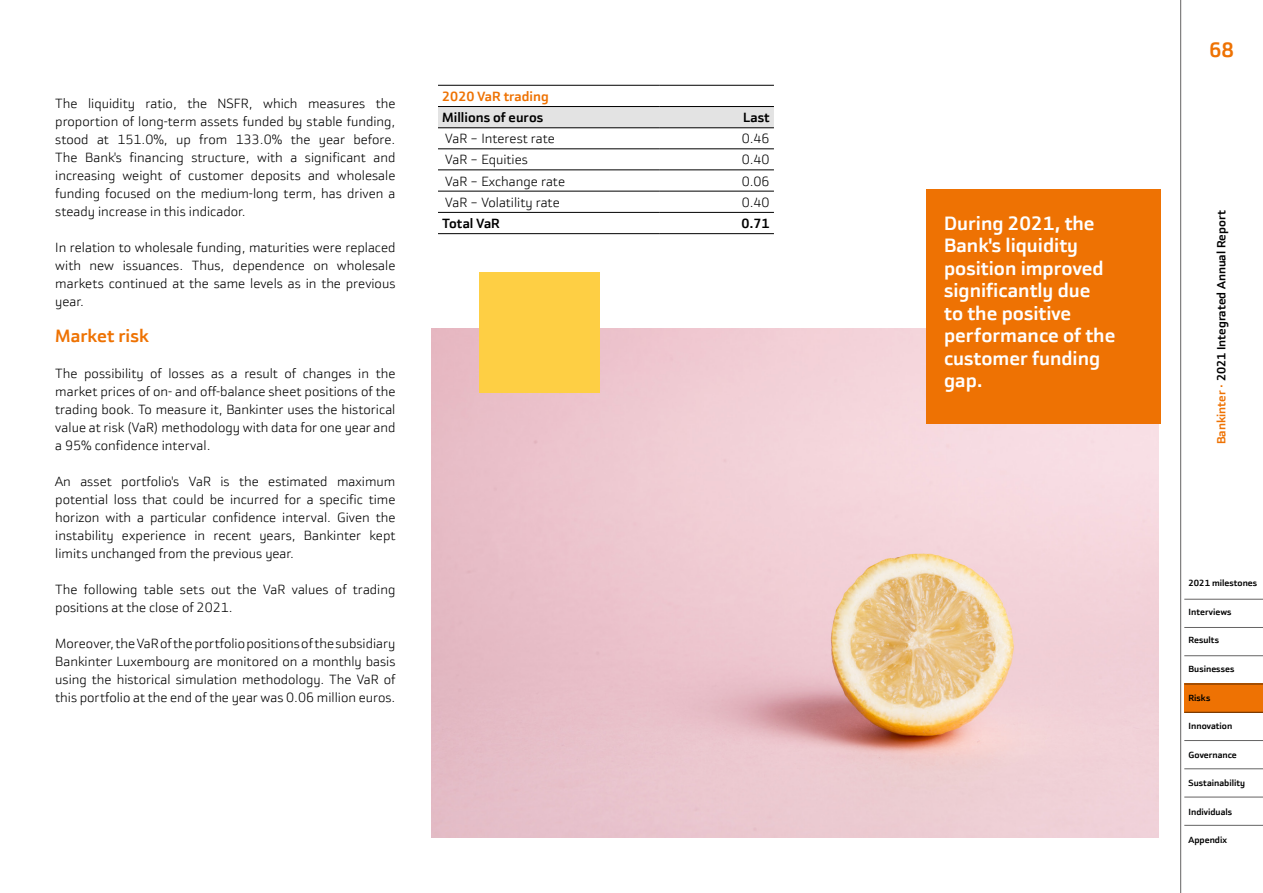
<style>
.page{position:relative;width:1263px;height:893px;background:#fff}
.page>*{position:absolute;margin:0;border:0;box-sizing:border-box;transform-origin:0 0}
.t1{font:700 21px "Bankinter Sans";color:#ee7203}
.t2{font:700 19.5px/22.5px "Bankinter Sans";color:#fff}
.t3{font:700 18px "Bankinter Sans";color:#ee7203}
.t4{font:300 13.5px/18px "Bankinter Sans";color:#000;text-align:justify}
.t5{font:700 13.5px "Bankinter Sans";color:#000}
.t6{font:700 13.5px "Bankinter Sans";color:#ee7203}
.t7{font:700 12px "Bankinter Sans";color:#000}
.t8{font:700 9px "Bankinter Sans";color:#000}
.s1{color:#ee7203}
</style>
<div class="page">
<hr style="left:1180px;top:0;width:1px;height:893px;background:#646363">
<hr style="left:1184px;top:599px;width:79px;height:1px;background:#646363">
<hr style="left:1184px;top:627px;width:79px;height:1px;background:#646363">
<hr style="left:1184px;top:655px;width:79px;height:1px;background:#646363">
<hr style="left:1184px;top:712px;width:79px;height:1px;background:#646363">
<hr style="left:1184px;top:740px;width:79px;height:1px;background:#646363">
<hr style="left:1184px;top:768px;width:79px;height:1px;background:#646363">
<hr style="left:1184px;top:797px;width:79px;height:1px;background:#646363">
<hr style="left:1184px;top:825px;width:79px;height:1px;background:#646363">
<div style="left:1184px;top:683px;width:79px;height:29px;background:#ee7203"></div>
<img style="left:432px;top:328px;width:726px;height:510px">
<div style="left:438px;top:107px;width:336px;height:21px;background:#e3e3e3"></div>
<hr style="left:438px;top:85px;width:221px;height:1px;background:#000">
<hr style="left:659px;top:85px;width:115px;height:1px;background:#000">
<hr style="left:438px;top:106px;width:221px;height:1px;background:#000">
<hr style="left:659px;top:106px;width:115px;height:1px;background:#000">
<hr style="left:438px;top:128px;width:221px;height:1px;background:#000">
<hr style="left:659px;top:128px;width:115px;height:1px;background:#000">
<hr style="left:438px;top:149px;width:221px;height:1px;background:#000">
<hr style="left:659px;top:149px;width:115px;height:1px;background:#000">
<hr style="left:438px;top:170px;width:221px;height:1px;background:#000">
<hr style="left:659px;top:170px;width:115px;height:1px;background:#000">
<hr style="left:438px;top:191px;width:221px;height:1px;background:#000">
<hr style="left:659px;top:191px;width:115px;height:1px;background:#000">
<hr style="left:438px;top:212px;width:221px;height:1px;background:#000">
<hr style="left:659px;top:212px;width:115px;height:1px;background:#000">
<hr style="left:438px;top:233px;width:221px;height:1px;background:#000">
<hr style="left:659px;top:233px;width:115px;height:1px;background:#000">
<div style="left:926px;top:189px;width:235px;height:235px;background:#ee7203"></div>
<div style="left:479px;top:272px;width:121px;height:121px;background:#fecf44"></div>
<p class="t4" style="left:55px;top:94px;width:342px">The liquidity ratio, the NSFR, which measures the proportion of long-term assets funded by stable funding, stood at 151.0%, up from 133.0% the year before.<br>The Bank's financing structure, with a significant and increasing weight of customer deposits and wholesale funding focused on the medium-long term, has driven a steady increase in this indicador.</p>
<p class="t4" style="left:55px;top:238px;width:342px">In relation to wholesale funding, maturities were replaced with new issuances. Thus, dependence on wholesale markets continued at the same levels as in the previous year.</p>
<h3 class="t3" style="left:55px;top:325px;width:95px">Market risk</h3>
<p class="t4" style="left:55px;top:364px;width:342px">The possibility of losses as a result of changes in the market prices of on- and off-balance sheet positions of the trading book. To measure it, Bankinter uses the historical value at risk (VaR) methodology with data for one year and a 95% confidence interval.</p>
<p class="t4" style="left:55px;top:472px;width:342px">An asset portfolio's VaR is the estimated maximum potential loss that could be incurred for a specific time horizon with a particular confidence interval. Given the instability experience in recent years, Bankinter kept limits unchanged from the previous year.</p>
<p class="t4" style="left:55px;top:580px;width:342px">The following table sets out the VaR values of trading positions at the close of 2021.</p>
<p class="t4" style="left:55px;top:634px;width:342px">Moreover, the VaR of the portfolio positions of the subsidiary Bankinter Luxembourg are monitored on a monthly basis using the historical simulation methodology. The VaR of this portfolio at the end of the year was 0.06 million euros.</p>
<p class="t6" style="left:442px;top:88px;width:108px">2020 VaR trading</p>
<p class="t5" style="left:442px;top:109px;width:102px">Millions of euros</p>
<p class="t5" style="left:743px;top:109px;width:28px">Last</p>
<p class="t4" style="left:445px;top:130px;width:111px">VaR – Interest rate</p>
<p class="t4" style="left:742px;top:130px;width:29px">0.46</p>
<p class="t4" style="left:445px;top:151px;width:84px">VaR – Equities</p>
<p class="t4" style="left:742px;top:151px;width:29px">0.40</p>
<p class="t4" style="left:445px;top:172px;width:121px">VaR – Exchange rate</p>
<p class="t4" style="left:742px;top:172px;width:29px">0.06</p>
<p class="t4" style="left:445px;top:193px;width:116px">VaR – Volatility rate</p>
<p class="t4" style="left:742px;top:193px;width:29px">0.40</p>
<p class="t5" style="left:442px;top:215px;width:59px">Total VaR</p>
<p class="t5" style="left:741px;top:215px;width:30px">0.71</p>
<h2 class="t2" style="left:944px;top:212px;width:173px">During 2021, the<br>Bank's liquidity position improved significantly due<br>to the positive performance of the customer funding gap.</h2>
<h1 class="t1" style="left:1209px;top:37px;width:27px">68</h1>
<p class="t7" style="left:1214px;top:444px;width:235px;rotate:-90deg"><span class="s1">Bankinter ·</span> 2021 Integrated Annual Report</p>
<p class="t8" style="left:1188px;top:578px;width:70px">2021 milestones</p>
<p class="t8" style="left:1188px;top:606px;width:44px">Interviews</p>
<p class="t8" style="left:1188px;top:635px;width:32px">Results</p>
<p class="t8" style="left:1188px;top:663px;width:47px">Businesses</p>
<p class="t8" style="left:1188px;top:692px;width:23px">Risks</p>
<p class="t8" style="left:1188px;top:720px;width:45px">Innovation</p>
<p class="t8" style="left:1188px;top:749px;width:50px">Governance</p>
<p class="t8" style="left:1188px;top:777px;width:58px">Sustainability</p>
<p class="t8" style="left:1188px;top:806px;width:45px">Individuals</p>
<p class="t8" style="left:1188px;top:834px;width:40px">Appendix</p>
</div>
